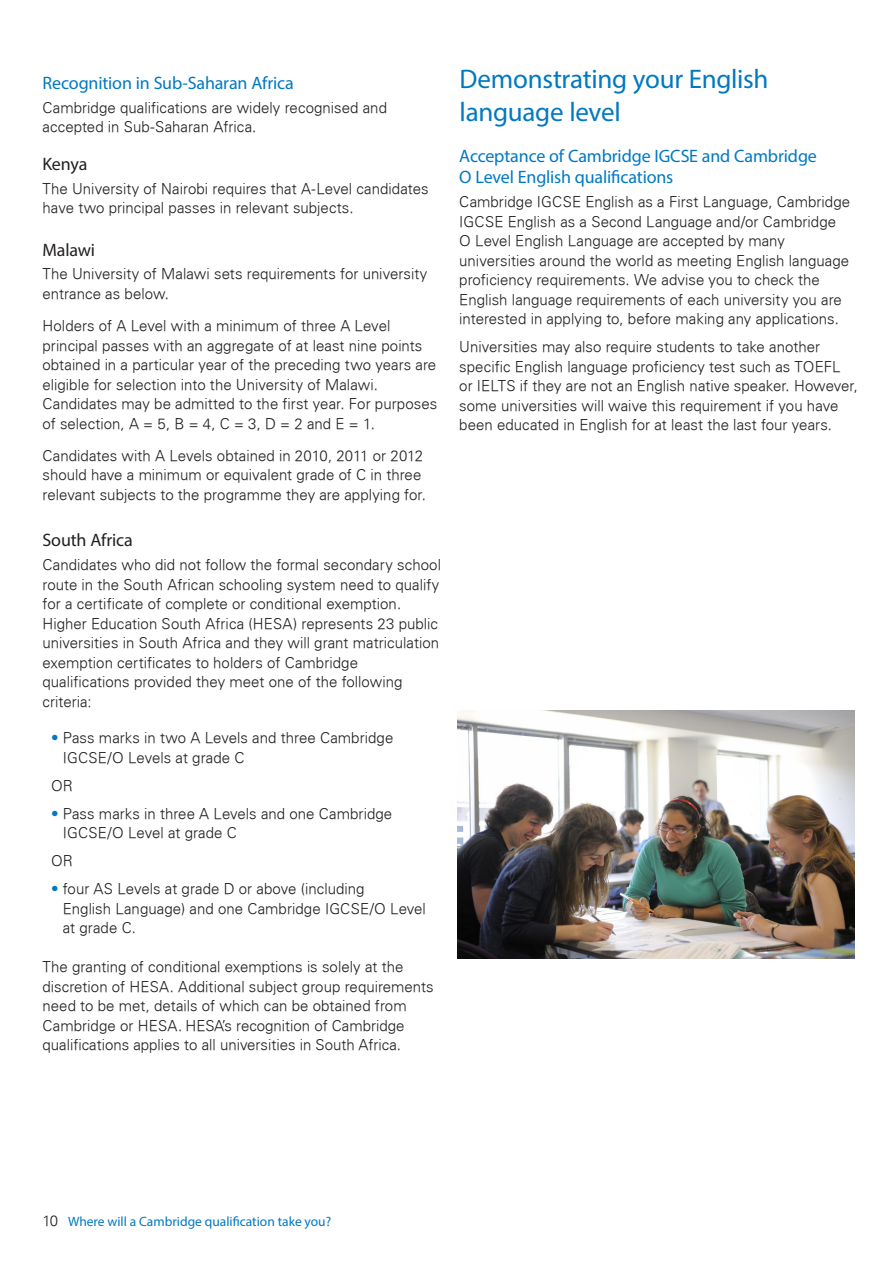
<style>
.page{position:relative;width:893px;height:1263px;background:#fff}
.page>*{position:absolute;margin:0;border:0;box-sizing:border-box;transform-origin:0 0}
.A_heading{font:27px/33px "Myriad Pro";letter-spacing:-.01em;color:#0079c2}
.B_heading{font:18px/21px "Myriad Pro";letter-spacing:-.01em;color:#0079c2}
.C_heading{font:18px "Myriad Pro";letter-spacing:-.005em;color:#231f20}
.Body_text{font:300 15px/19.5px "Univers";color:#231f20}
.t1{font:13.5px "Myriad Pro";color:#0079c2}
.s1{color:#0079c2}
.s2{font-family:"Univers";font-weight:300;font-size:15px;color:#231f20}
</style>
<div class="page">
<img style="left:457px;top:711px;width:397px;height:248px">
<p class="B_heading" style="left:43px;top:72px;width:253px">Recognition in Sub-Saharan Africa</p>
<p class="Body_text" style="left:43px;top:97px;width:346px">Cambridge qualifications are widely recognised and accepted in Sub-Saharan Africa.</p>
<p class="C_heading" style="left:43px;top:153px;width:46px">Kenya</p>
<p class="Body_text" style="left:43px;top:179px;width:388px">The University of Nairobi requires that A-Level candidates have two principal passes in relevant subjects.</p>
<p class="C_heading" style="left:43px;top:238px;width:54px">Malawi</p>
<p class="Body_text" style="left:43px;top:264px;width:386px">The University of Malawi sets requirements for university entrance as below.</p>
<p class="Body_text" style="left:43px;top:316px;width:396px">Holders of A Level with a minimum of three A Level principal passes with an aggregate of at least nine points obtained in a particular year of the preceding two years are eligible for selection into the University of Malawi.<br>Candidates may be admitted to the first year. For purposes of selection, A = 5, B = 4, C = 3, D = 2 and E = 1.</p>
<p class="Body_text" style="left:43px;top:446px;width:385px">Candidates with A Levels obtained in 2010, 2011 or 2012 should have a minimum or equivalent grade of C in three relevant subjects to the programme they are applying for.</p>
<p class="C_heading" style="left:43px;top:529px;width:92px">South Africa</p>
<p class="Body_text" style="left:43px;top:555px;width:400px">Candidates who did not follow the formal secondary school route in the South African schooling system need to qualify for a certificate of complete or conditional exemption.<br>Higher Education South Africa (HESA) represents 23 public universities in South Africa and they will grant matriculation exemption certificates to holders of Cambridge qualifications provided they meet one of the following criteria:</p>
<p class="Body_text" style="left:63px;top:728px;width:332px;text-indent:-12px"><span class="s1">•</span> Pass marks in two A Levels and three Cambridge<br>IGCSE/O Levels at grade C</p>
<p class="Body_text" style="left:51px;top:776px;width:23px">OR</p>
<p class="Body_text" style="left:63px;top:804px;width:331px;text-indent:-12px"><span class="s1">•</span> Pass marks in three A Levels and one Cambridge<br>IGCSE/O Level at grade C</p>
<p class="Body_text" style="left:51px;top:851px;width:23px">OR</p>
<p class="Body_text" style="left:63px;top:879px;width:365px;text-indent:-12px"><span class="s1">•</span> four AS Levels at grade D or above (including<br>English Language) and one Cambridge IGCSE/O Level at grade C.</p>
<p class="Body_text" style="left:43px;top:957px;width:393px">The granting of conditional exemptions is solely at the discretion of HESA. Additional subject group requirements need to be met, details of which can be obtained from Cambridge or HESA. HESA’s recognition of Cambridge qualifications applies to all universities in South Africa.</p>
<p class="A_heading" style="left:460px;top:62px;width:310px">Demonstrating your English language level</p>
<p class="B_heading" style="left:459px;top:146px;width:359px">Acceptance of Cambridge IGCSE and Cambridge<br>O Level English qualifications</p>
<p class="Body_text" style="left:459px;top:192px;width:392px">Cambridge IGCSE English as a First Language, Cambridge IGCSE English as a Second Language and/or Cambridge O Level English Language are accepted by many universities around the world as meeting English language proficiency requirements. We advise you to check the English language requirements of each university you are interested in applying to, before making any applications.</p>
<p class="Body_text" style="left:459px;top:337px;width:400px">Universities may also require students to take another specific English language proficiency test such as TOEFL<br>or IELTS if they are not an English native speaker. However, some universities will waive this requirement if you have been educated in English for at least the last four years.</p>
<p class="t1" style="left:43px;top:1213px;width:290px"><span class="s2">10</span> Where will a Cambridge qualification take you?</p>
</div>
